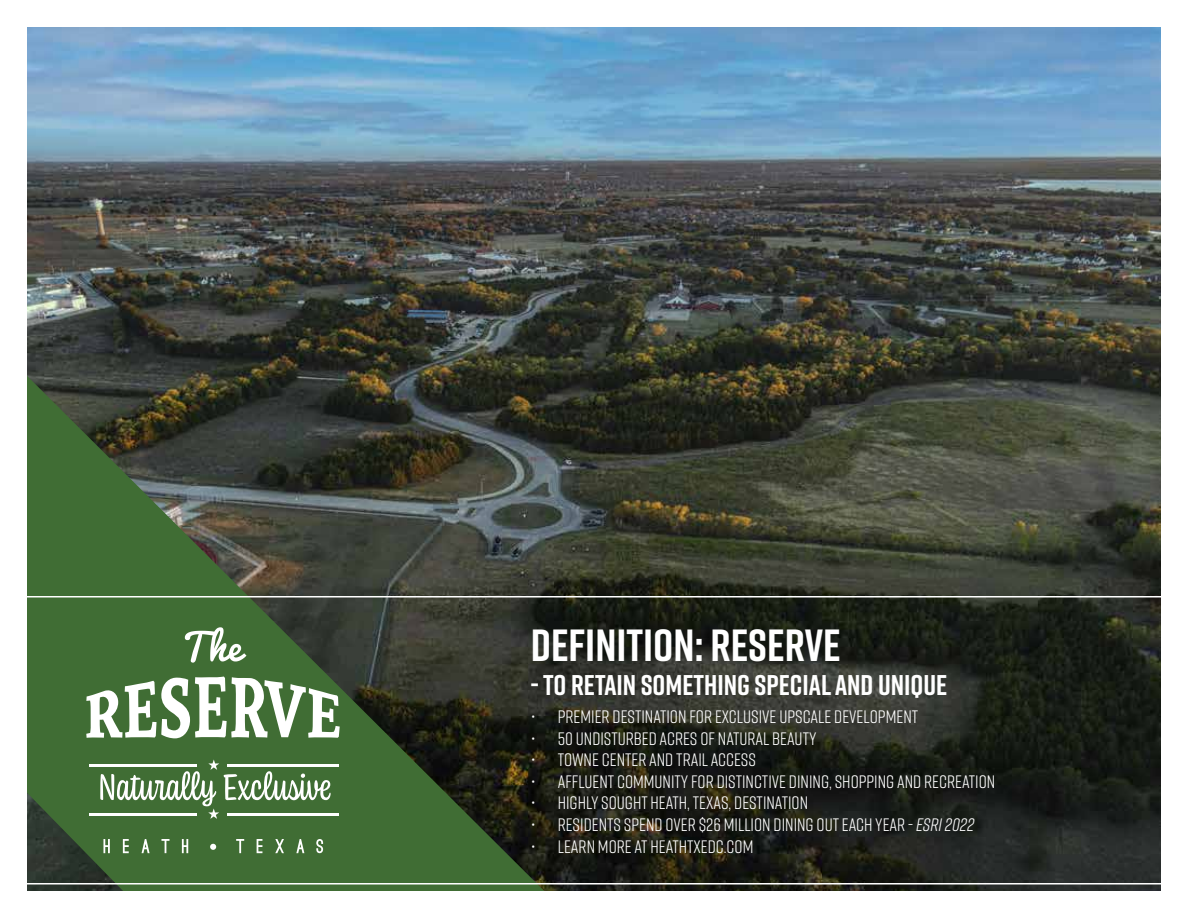
<style>
.page{position:relative;width:1188px;height:918px;background:#fff}
.page>*{position:absolute;margin:0;border:0;box-sizing:border-box;transform-origin:0 0}
.t1{font:700 45px "Rift";color:#fff}
.t2{font:700 28.5px "Rift";color:#fff}
.t3{font:18px "Rift";color:#fff}
.s1{font-style:italic}
</style>
<div class="page">
<img style="left:27px;top:27px;width:1134px;height:864px">
<svg style="left:27px;top:376px;width:517px;height:515px;background:#3c4f33"></svg>
<svg style="left:185px;top:627px;width:61px;height:36px"></svg>
<svg style="left:86px;top:677px;width:254px;height:61px"></svg>
<hr style="left:228px;top:764px;width:111px;height:3px;background:#fff">
<hr style="left:89px;top:764px;width:108px;height:3px;background:#fff">
<hr style="left:227px;top:813px;width:112px;height:3px;background:#fff">
<hr style="left:89px;top:813px;width:107px;height:3px;background:#fff">
<svg style="left:103px;top:839px;width:7px;height:14px"></svg>
<svg style="left:123px;top:839px;width:6px;height:14px"></svg>
<svg style="left:142px;top:839px;width:8px;height:14px"></svg>
<svg style="left:161px;top:839px;width:9px;height:14px"></svg>
<svg style="left:182px;top:839px;width:6px;height:14px"></svg>
<svg style="left:236px;top:839px;width:8px;height:14px"></svg>
<svg style="left:257px;top:839px;width:5px;height:14px"></svg>
<svg style="left:275px;top:839px;width:9px;height:14px"></svg>
<svg style="left:296px;top:839px;width:8px;height:14px"></svg>
<svg style="left:316px;top:839px;width:7px;height:14px"></svg>
<svg style="left:210px;top:844px;width:6px;height:6px"></svg>
<svg style="left:100px;top:759px;width:231px;height:60px"></svg>
<hr style="left:10px;top:883px;width:1165px;height:2px;background:#fff">
<hr style="left:5px;top:596px;width:1170px;height:2px;background:#fff">
<h1 class="t1" style="left:531px;top:613px;width:312px">DEFINITION: RESERVE</h1>
<h2 class="t2" style="left:531px;top:665px;width:418px">- TO RETAIN SOMETHING SPECIAL AND UNIQUE</h2>
<p class="t3" style="left:531px;top:704px;width:389px">• PREMIER DESTINATION FOR EXCLUSIVE UPSCALE DEVELOPMENT</p>
<p class="t3" style="left:531px;top:726px;width:287px">• 50 UNDISTURBED ACRES OF NATURAL BEAUTY</p>
<p class="t3" style="left:531px;top:747px;width:227px">• TOWNE CENTER AND TRAIL ACCESS</p>
<p class="t3" style="left:531px;top:769px;width:466px">• AFFLUENT COMMUNITY FOR DISTINCTIVE DINING, SHOPPING AND RECREATION</p>
<p class="t3" style="left:531px;top:790px;width:279px">• HIGHLY SOUGHT HEATH, TEXAS, DESTINATION</p>
<p class="t3" style="left:531px;top:812px;width:445px">• RESIDENTS SPEND OVER $26 MILLION DINING OUT EACH YEAR - <span class="s1">ESRI 2022</span></p>
<p class="t3" style="left:531px;top:834px;width:224px">• LEARN MORE AT HEATHTXEDC.COM</p>
</div>
